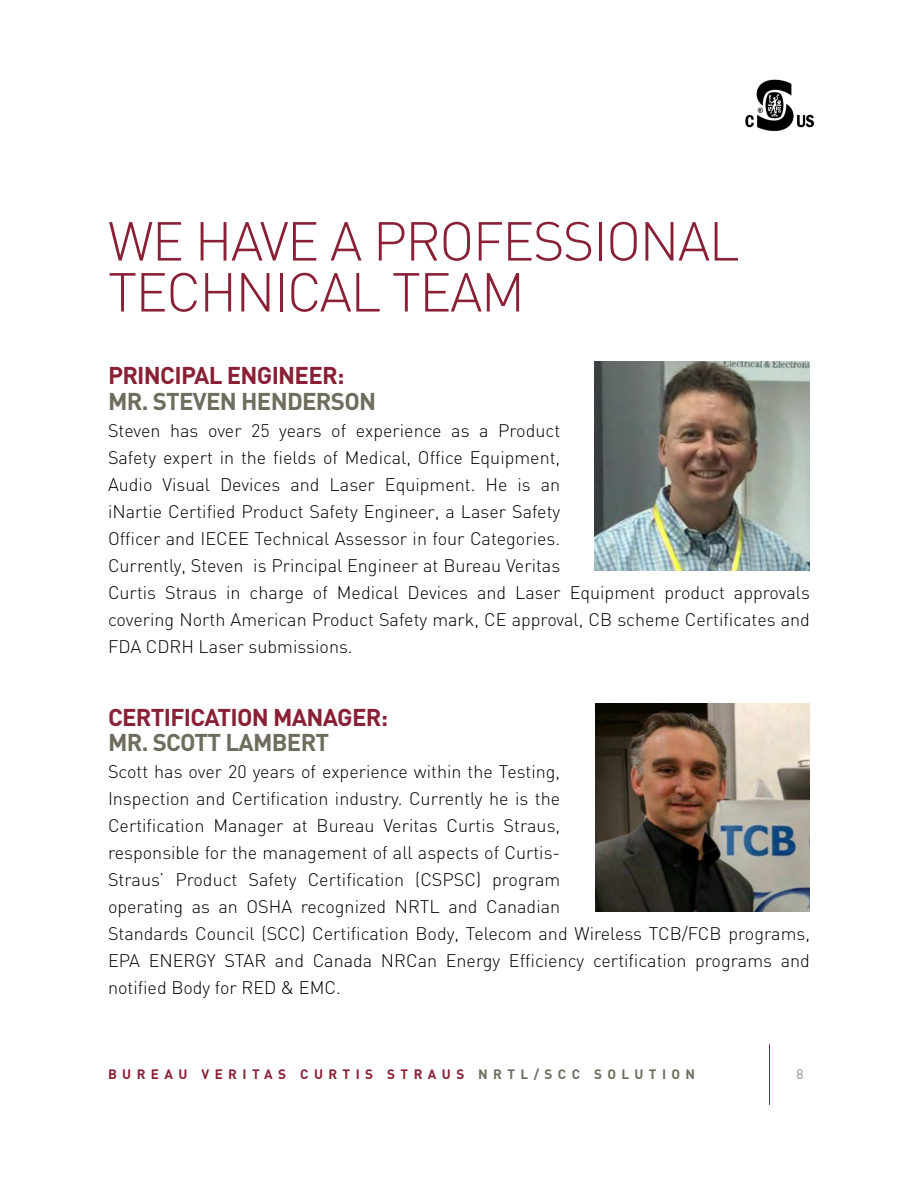
<style>
.page{position:relative;width:918px;height:1188px;background:#fff}
.page>*{position:absolute;margin:0;border:0;box-sizing:border-box;transform-origin:0 0}
.t1{font:300 54px/51px "DIN";letter-spacing:-.03em;color:#8a2035}
.t2{font:700 24px "DIN";letter-spacing:-.03em;color:#8a2035}
.t3{font:700 24px "DIN";letter-spacing:-.03em;color:#6e6d5e}
.t4{font:300 18px/27px "DIN";color:#000}
.t5{font:700 13.5px "DIN";letter-spacing:.4em;color:#8a2035}
.t6{font:300 13.5px "DIN";color:#6e6d5e}
.s1{color:#6e6d5e}
</style>
<div class="page">
<hr style="left:769px;top:1044px;width:1px;height:61px;background:#8a2035">
<img style="left:745px;top:79px;width:70px;height:53px">
<img style="left:594px;top:362px;width:216px;height:208px">
<img style="left:595px;top:703px;width:215px;height:209px">
<h1 class="t1" style="left:108px;top:215px;width:633px">WE HAVE A PROFESSIONAL<br>TECHNICAL TEAM</h1>
<h2 class="t2" style="left:108px;top:360px;width:238px">PRINCIPAL ENGINEER:</h2>
<h2 class="t3" style="left:108px;top:385px;width:270px">MR. STEVEN HENDERSON</h2>
<p class="t4" style="left:108px;top:417px;width:704px">Steven has over 25 years of experience as a Product<br>Safety expert in the fields of Medical, Office Equipment,<br>Audio Visual Devices and Laser Equipment. He is an<br>iNartie Certified Product Safety Engineer, a Laser Safety<br>Officer and IECEE Technical Assessor in four Categories.<br>Currently, Steven is Principal Engineer at Bureau Veritas<br>Curtis Straus in charge of Medical Devices and Laser Equipment product approvals covering North American Product Safety mark, CE approval, CB scheme Certificates and FDA CDRH Laser submissions.</p>
<h2 class="t2" style="left:108px;top:701px;width:282px">CERTIFICATION MANAGER:</h2>
<h2 class="t3" style="left:108px;top:727px;width:223px">MR. SCOTT LAMBERT</h2>
<p class="t4" style="left:108px;top:758px;width:704px">Scott has over 20 years of experience within the Testing,<br>Inspection and Certification industry. Currently he is the<br>Certification Manager at Bureau Veritas Curtis Straus,<br>responsible for the management of all aspects of Curtis-<br>Straus’ Product Safety Certification (CSPSC) program<br>operating as an OSHA recognized NRTL and Canadian<br>Standards Council (SCC) Certification Body, Telecom and Wireless TCB/FCB programs, EPA ENERGY STAR and Canada NRCan Energy Efficiency certification programs and notified Body for RED &amp; EMC.</p>
<p class="t5" style="left:108px;top:1065px;width:589px">BUREAU VERITAS CURTIS STRAUS <span class="s1">NRTL/SCC SOLUTION</span></p>
<p class="t6" style="left:796px;top:1066px;width:8px">8</p>
</div>
